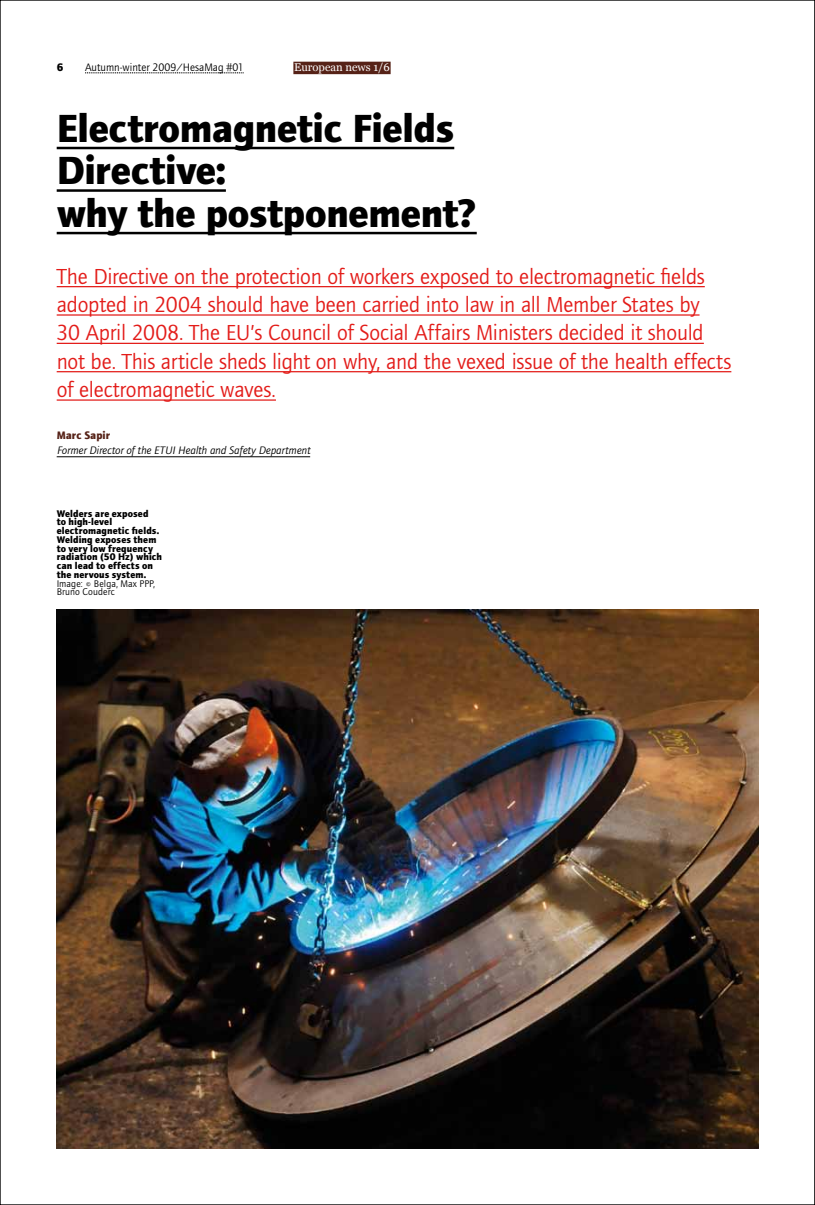
<style>
.page{position:relative;width:815px;height:1205px;background:#fff}
.page>*{position:absolute;margin:0;border:0;box-sizing:border-box;transform-origin:0 0}
.t1{font:700 40.62px/42.5px "Foundry Journal";letter-spacing:-.005em;color:#000}
.t2{font:22.5px/28.4px "Foundry Journal";letter-spacing:-.01em;color:#e31c19}
.t3{font:italic 11.25px "Foundry Journal";color:#000}
.t4{font:11.25px "Foundry Journal";color:#000}
.t5{font:11.25px "Georgia";color:#fff}
.t6{font:700 11.25px "Foundry Journal";letter-spacing:.005em;color:#562217}
.t7{font:700 11.25px "Foundry Journal";color:#000}
.t8{font:700 10px/8.8px "Foundry Journal";letter-spacing:.015em;color:#000}
.t9{font:10px/8.8px "Foundry Journal";letter-spacing:.01em;color:#000}
</style>
<div class="page">
<svg style="left:814px;top:0;width:1px;height:1205px"></svg>
<hr style="left:57px;top:147px;width:397px;height:2px;background:#000">
<hr style="left:57px;top:189px;width:169px;height:3px;background:#000">
<hr style="left:57px;top:232px;width:420px;height:2px;background:#000">
<hr style="left:57px;top:286px;width:648px;height:1px;background:#e31c19">
<hr style="left:57px;top:314px;width:643px;height:2px;background:#e31c19">
<hr style="left:57px;top:343px;width:647px;height:1px;background:#e31c19">
<hr style="left:57px;top:371px;width:674px;height:1px;background:#e31c19">
<hr style="left:57px;top:399px;width:219px;height:2px;background:#e31c19">
<div style="left:293px;top:62px;width:98px;height:12px;background:#562217"></div>
<hr style="left:57px;top:456px;width:253px;height:1px;background:#000">
<img style="left:57px;top:609px;width:701px;height:539px">
<svg style="left:85px;top:73px;width:159px;height:1px"></svg>
<p class="t7" style="left:57px;top:60px;width:8px">6</p>
<p class="t4" style="left:85px;top:61px;width:160px">Autumn-winter 2009/HesaMag #01</p>
<p class="t5" style="left:294px;top:61px;width:97px">European news 1/6</p>
<h1 class="t1" style="left:57px;top:107px;width:422px">Electromagnetic Fields<br>Directive:<br>why the postponement?</h1>
<p class="t2" style="left:57px;top:262px;width:676px">The Directive on the protection of workers exposed to electromagnetic fields adopted in 2004 should have been carried into law in all Member States by<br>30 April 2008. The EU’s Council of Social Affairs Ministers decided it should not be. This article sheds light on why, and the vexed issue of the health effects of electromagnetic waves.</p>
<p class="t6" style="left:57px;top:429px;width:55px">Marc Sapir</p>
<p class="t3" style="left:57px;top:444px;width:255px">Former Director of the ETUI Health and Safety Department</p>
<p class="t8" style="left:57px;top:509px;width:107px">Welders are exposed<br>to high-level electromagnetic fields.<br>Welding exposes them to very low frequency radiation (50 Hz) which can lead to effects on the nervous system.</p>
<p class="t9" style="left:57px;top:579px;width:100px">Image: © Belga, Max PPP,<br>Bruno Couderc</p>
</div>
